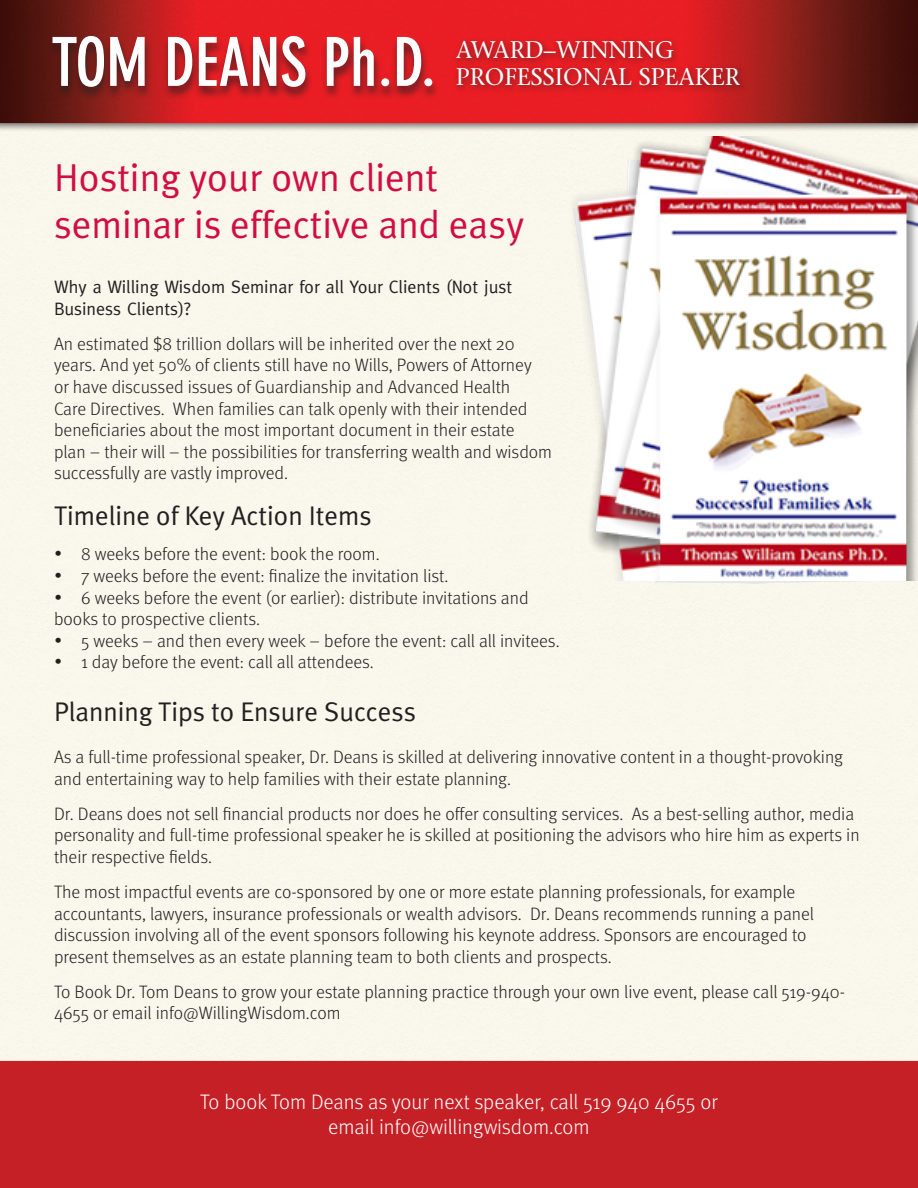
<style>
.page{position:relative;width:918px;height:1188px;background:#fff}
.page>*{position:absolute;margin:0;border:0;box-sizing:border-box;transform-origin:0 0}
.t1{font:700 condensed 66.45px "DIN Neuzeit Grotesk";color:#fff}
.t2{font:39px/46.8px "Meta Plus Normal";color:#d20d44}
.Heading_2{font:27px "Meta Plus Normal";color:#231f20}
.t3{font:24px/26.4px "Stone Serif";color:#fff}
.t4{font:300 21px/25.2px "Meta";color:#fff;text-align:center}
.List_Paragraph{font:300 18px/21.6px "Meta";color:#231f20}
.t5{font:18px/21.6px "Meta";color:#231f20}
</style>
<div class="page">
<img style="left:0;top:0;width:918px;height:1188px">
<div style="left:46px;top:35px;width:395px;height:66px;background:#231f20;opacity:.68"></div>
<div style="left:450px;top:35px;width:296px;height:59px;background:#231f20;opacity:.39"></div>
<img style="left:564px;top:136px;width:354px;height:444px">
<p class="t1" style="left:51px;top:24px;width:387px">TOM DEANS Ph.D.</p>
<p class="t3" style="left:456px;top:36px;width:285px">AWARD–WINNING<br>PROFESSIONAL SPEAKER</p>
<p class="t2" style="left:54px;top:154px;width:472px">Hosting your own client seminar is effective and easy</p>
<p class="t5" style="left:54px;top:276px;width:460px">Why a Willing Wisdom Seminar for all Your Clients (Not just<br>Business Clients)?</p>
<p class="List_Paragraph" style="left:54px;top:333px;width:500px">An estimated $8 trillion dollars will be inherited over the next 20 years. And yet 50% of clients still have no Wills, Powers of Attorney<br>or have discussed issues of Guardianship and Advanced Health<br>Care Directives. When families can talk openly with their intended beneficiaries about the most important document in their estate<br>plan – their will – the possibilities for transferring wealth and wisdom successfully are vastly improved.</p>
<p class="Heading_2" style="left:54px;top:500px;width:319px">Timeline of Key Action Items</p>
<p class="List_Paragraph" style="left:54px;top:543px;width:327px">• 8 weeks before the event: book the room.</p>
<p class="List_Paragraph" style="left:54px;top:565px;width:396px">• 7 weeks before the event: finalize the invitation list.</p>
<p class="List_Paragraph" style="left:54px;top:586px;width:476px">• 6 weeks before the event (or earlier): distribute invitations and books to prospective clients.</p>
<p class="List_Paragraph" style="left:54px;top:630px;width:507px">• 5 weeks – and then every week – before the event: call all invitees.</p>
<p class="List_Paragraph" style="left:54px;top:651px;width:321px">• 1 day before the event: call all attendees.</p>
<p class="Heading_2" style="left:54px;top:696px;width:364px">Planning Tips to Ensure Success</p>
<p class="List_Paragraph" style="left:54px;top:746px;width:791px">As a full-time professional speaker, Dr. Deans is skilled at delivering innovative content in a thought-provoking and entertaining way to help families with their estate planning.</p>
<p class="List_Paragraph" style="left:54px;top:802px;width:807px">Dr. Deans does not sell financial products nor does he offer consulting services. As a best-selling author, media personality and full-time professional speaker he is skilled at positioning the advisors who hire him as experts in their respective fields.</p>
<p class="List_Paragraph" style="left:54px;top:881px;width:762px">The most impactful events are co-sponsored by one or more estate planning professionals, for example accountants, lawyers, insurance professionals or wealth advisors. Dr. Deans recommends running a panel discussion involving all of the event sponsors following his keynote address. Sponsors are encouraged to present themselves as an estate planning team to both clients and prospects.</p>
<p class="List_Paragraph" style="left:54px;top:981px;width:793px">To Book Dr. Tom Deans to grow your estate planning practice through your own live event, please call 519-940-<br>4655 or email info@WillingWisdom.com</p>
<p class="t4" style="left:200px;top:1089px;width:519px">To book Tom Deans as your next speaker, call 519 940 4655 or email info@willingwisdom.com</p>
</div>
